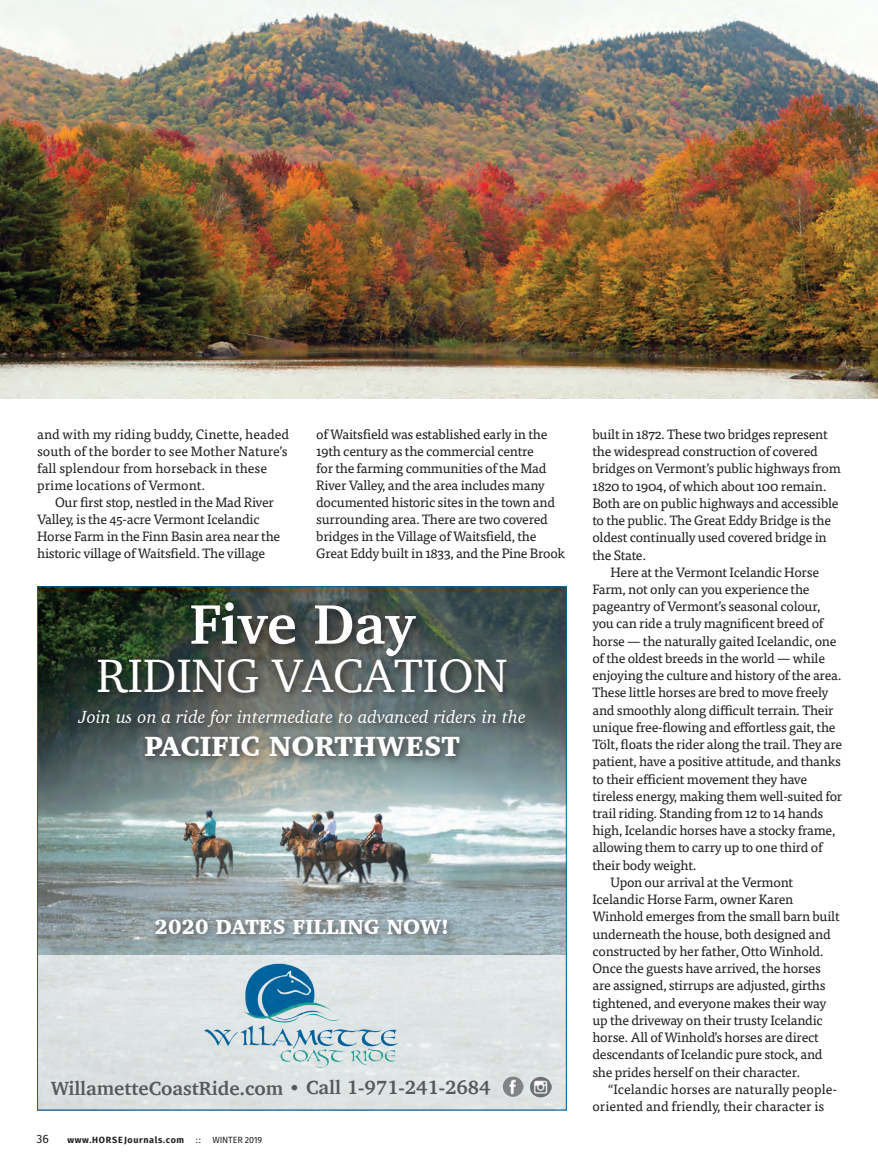
<style>
.page{position:relative;width:878px;height:1175px;background:#fff}
.page>*{position:absolute;margin:0;border:0;box-sizing:border-box;transform-origin:0 0}
.t1{font:700 57px "Charter";color:#fff}
.t2{font:48px "Charter";color:#fff}
.t3{font:900 28.5px "Charter";color:#fff}
.t4{font:900 21px "Charter";color:#fff}
.t5{font:700 19.5px "Charter";color:#57585a}
.t6{font:italic 18px "Charter";color:#fff}
.t7{font:13.5px/17px "Tisa Pro";letter-spacing:-.02em;color:#231f20}
.t8{font:13.5px "Tisa Pro";color:#231f20}
.t9{font:12px "Fira Sans";color:#231f20}
.t10{font:700 9px "Fira Sans";letter-spacing:.07em;color:#231f20}
.t11{font:9px "Fira Sans";letter-spacing:-.02em;color:#231f20}
</style>
<div class="page">
<img style="left:39px;top:588px;width:525px;height:368px">
<div style="left:38px;top:956px;width:528px;height:154px;background:#dee4e4"></div>
<img style="left:204px;top:958px;width:194px;height:109px">
<div style="left:73px;top:597px;width:462px;height:169px;background:#231f20;opacity:.75"></div>
<img style="left:502px;top:1075px;width:21px;height:22px">
<img style="left:530px;top:1076px;width:21px;height:21px">
<div style="left:150px;top:913px;width:307px;height:31px;background:#231f20;opacity:.75"></div>
<img style="left:0;top:0;width:878px;height:398px">
<p class="t8" style="left:37px;top:424px;width:253px">and with my riding buddy, Cinette, headed</p>
<p class="t8" style="left:37px;top:441px;width:252px">south of the border to see Mother Nature’s</p>
<p class="t8" style="left:37px;top:458px;width:231px">fall splendour from horseback in these</p>
<p class="t8" style="left:37px;top:475px;width:170px">prime locations of Vermont.</p>
<p class="t7" style="left:55px;top:493px;width:220px">Our first stop, nestled in the Mad River</p>
<p class="t7" style="left:37px;top:510px;width:224px">Valley, is the 45-acre Vermont Icelandic</p>
<p class="t7" style="left:37px;top:527px;width:245px">Horse Farm in the Finn Basin area near the</p>
<p class="t7" style="left:37px;top:544px;width:230px">historic village of Waitsfield. The village</p>
<p class="t7" style="left:316px;top:425px;width:250px">of Waitsfield was established early in the 19th century as the commercial centre<br>for the farming communities of the Mad River Valley, and the area includes many documented historic sites in the town and surrounding area. There are two covered bridges in the Village of Waitsfield, the Great Eddy built in 1833, and the Pine Brook</p>
<p class="t7" style="left:592px;top:425px;width:237px">built in 1872. These two bridges represent</p>
<p class="t7" style="left:592px;top:442px;width:227px">the widespread construction of covered</p>
<p class="t7" style="left:592px;top:459px;width:250px">bridges on Vermont’s public highways from</p>
<p class="t7" style="left:592px;top:476px;width:235px">1820 to 1904, of which about 100 remain.</p>
<p class="t7" style="left:592px;top:494px;width:248px">Both are on public highways and accessible</p>
<p class="t7" style="left:592px;top:511px;width:240px">to the public. The Great Eddy Bridge is the</p>
<p class="t7" style="left:592px;top:528px;width:236px">oldest continually used covered bridge in</p>
<p class="t7" style="left:592px;top:545px;width:55px">the State.</p>
<p class="t7" style="left:610px;top:562px;width:210px">Here at the Vermont Icelandic Horse</p>
<p class="t7" style="left:592px;top:580px;width:219px">Farm, not only can you experience the</p>
<p class="t7" style="left:592px;top:597px;width:229px">pageantry of Vermont’s seasonal colour,</p>
<p class="t7" style="left:592px;top:614px;width:232px">you can ride a truly magnificent breed of</p>
<p class="t7" style="left:592px;top:631px;width:245px">horse — the naturally gaited Icelandic, one</p>
<p class="t7" style="left:592px;top:649px;width:234px">of the oldest breeds in the world — while</p>
<p class="t7" style="left:592px;top:666px;width:251px">enjoying the culture and history of the area.</p>
<p class="t7" style="left:592px;top:683px;width:237px">These little horses are bred to move freely</p>
<p class="t7" style="left:592px;top:700px;width:243px">and smoothly along difficult terrain. Their</p>
<p class="t7" style="left:592px;top:718px;width:245px">unique free-flowing and effortless gait, the</p>
<p class="t7" style="left:592px;top:735px;width:251px">Tölt, floats the rider along the trail. They are</p>
<p class="t7" style="left:592px;top:752px;width:250px">patient, have a positive attitude, and thanks</p>
<p class="t7" style="left:592px;top:769px;width:216px">to their efficient movement they have</p>
<p class="t7" style="left:592px;top:786px;width:251px">tireless energy, making them well-suited for</p>
<p class="t7" style="left:592px;top:804px;width:232px">trail riding. Standing from 12 to 14 hands</p>
<p class="t7" style="left:592px;top:821px;width:244px">high, Icelandic horses have a stocky frame,</p>
<p class="t7" style="left:592px;top:838px;width:232px">allowing them to carry up to one third of</p>
<p class="t7" style="left:592px;top:855px;width:106px">their body weight.</p>
<p class="t7" style="left:610px;top:873px;width:184px">Upon our arrival at the Vermont</p>
<p class="t7" style="left:592px;top:890px;width:202px">Icelandic Horse Farm, owner Karen</p>
<p class="t7" style="left:592px;top:907px;width:249px">Winhold emerges from the small barn built</p>
<p class="t7" style="left:592px;top:924px;width:240px">underneath the house, both designed and</p>
<p class="t7" style="left:592px;top:941px;width:233px">constructed by her father, Otto Winhold.</p>
<p class="t7" style="left:592px;top:959px;width:230px">Once the guests have arrived, the horses</p>
<p class="t7" style="left:592px;top:976px;width:234px">are assigned, stirrups are adjusted, girths</p>
<p class="t7" style="left:592px;top:993px;width:235px">tightened, and everyone makes their way</p>
<p class="t7" style="left:592px;top:1010px;width:232px">up the driveway on their trusty Icelandic</p>
<p class="t7" style="left:592px;top:1028px;width:228px">horse. All of Winhold’s horses are direct</p>
<p class="t7" style="left:592px;top:1045px;width:232px">descendants of Icelandic pure stock, and</p>
<p class="t7" style="left:592px;top:1062px;width:209px">she prides herself on their character.</p>
<p class="t8" style="left:607px;top:1079px;width:230px">“Icelandic horses are naturally people-</p>
<p class="t8" style="left:592px;top:1096px;width:233px">oriented and friendly, their character is</p>
<p class="t1" style="left:190px;top:575px;width:226px">Five Day</p>
<p class="t2" style="left:96px;top:634px;width:413px">RIDING VACATION</p>
<p class="t6" style="left:79px;top:702px;width:448px">Join us on a ride for intermediate to advanced riders in the</p>
<p class="t3" style="left:144px;top:728px;width:317px">PACIFIC NORTHWEST</p>
<p class="t4" style="left:154px;top:913px;width:296px">2020 DATES FILLING NOW!</p>
<p class="t5" style="left:51px;top:1071px;width:441px">WillametteCoastRide.com • Call 1-971-241-2684</p>
<p class="t9" style="left:37px;top:1130px;width:14px">36</p>
<p class="t10" style="left:67px;top:1133px;width:118px">www.HORSEJournals.com</p>
<p class="t11" style="left:196px;top:1133px;width:6px">::</p>
<p class="t11" style="left:212px;top:1133px;width:51px">WINTER 2019</p>
</div>
